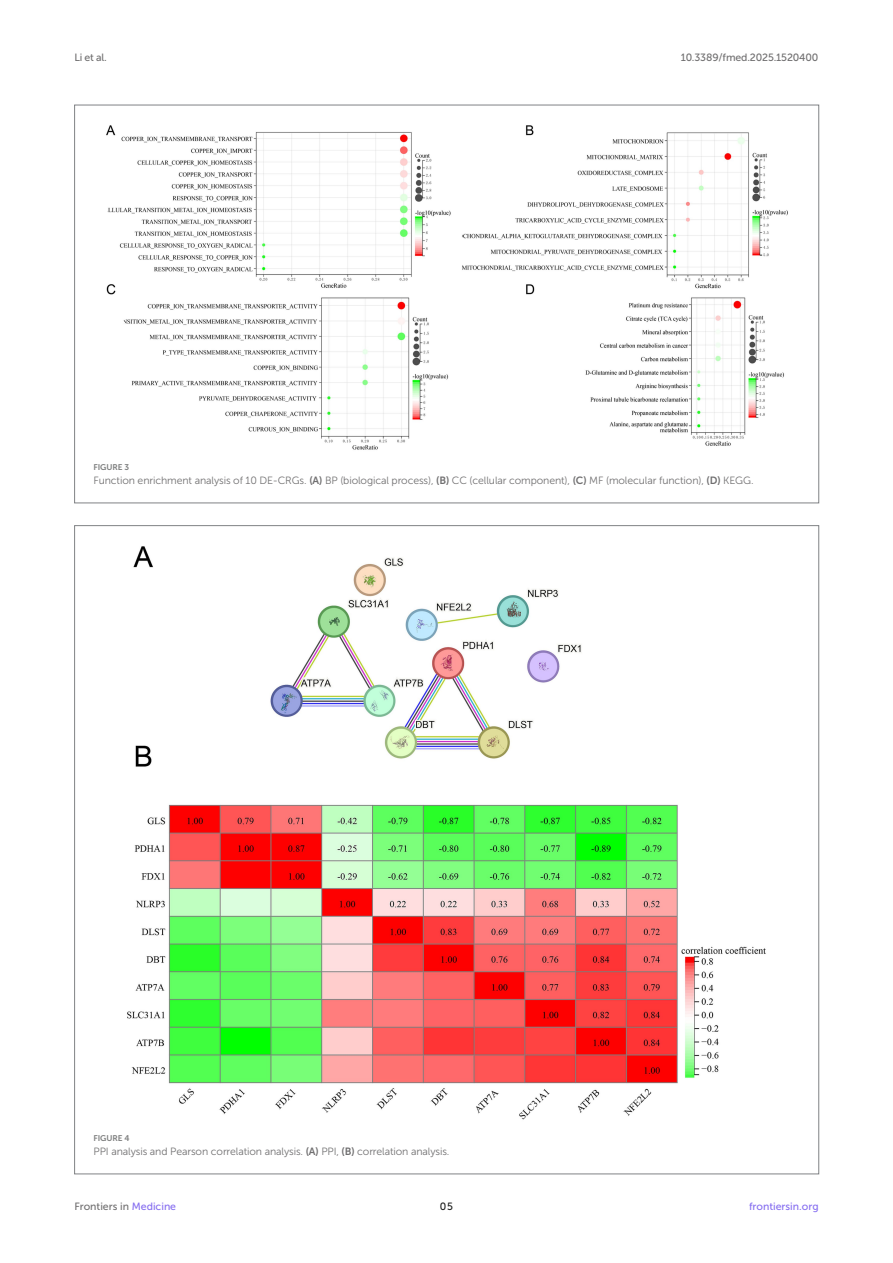
<style>
.page{position:relative;width:893px;height:1263px;background:#fff}
.page>*{position:absolute;margin:0;border:0;box-sizing:border-box;transform-origin:0 0}
.FIG_LEG{font:10.5px "Museo Sans 300";letter-spacing:-.01em;color:#706f70}
.t1{font:10.5px "Museo Sans 500";letter-spacing:-.015em;color:#706f70}
.t2{font:10.5px "Museo Sans 500";color:#856df0}
.t3{font:10.5px "Museo Sans 500";color:#1b1c1b}
.FIG_HD{font:8.25px "Museo Sans 700";letter-spacing:-.01em;color:#7e7f7f}
.s1{font-family:"Museo Sans 700"}
.s2{color:#856df0}
</style>
<div class="page">
<img style="left:106px;top:125px;width:682px;height:325px">
<img style="left:127px;top:546px;width:639px;height:574px">
<p class="t1" style="left:74px;top:51px;width:34px">Li et al.</p>
<p class="t1" style="left:681px;top:51px;width:139px">10.3389/fmed.2025.1520400</p>
<p class="FIG_HD" style="left:94px;top:463px;width:37px">FIGURE 3</p>
<p class="FIG_LEG" style="left:94px;top:475px;width:661px">Function enrichment analysis of 10 DE-CRGs. <span class="s1">(A)</span> BP (biological process), <span class="s1">(B)</span> CC (cellular component), <span class="s1">(C)</span> MF (molecular function), <span class="s1">(D)</span> KEGG.</p>
<p class="FIG_HD" style="left:94px;top:1134px;width:37px">FIGURE 4</p>
<p class="FIG_LEG" style="left:94px;top:1146px;width:357px">PPI analysis and Pearson correlation analysis. <span class="s1">(A)</span> PPI, <span class="s1">(B)</span> correlation analysis.</p>
<p class="t1" style="left:74px;top:1200px;width:103px">Frontiers in <span class="s2">Medicine</span></p>
<p class="t3" style="left:440px;top:1200px;width:14px">05</p>
<p class="t2" style="left:749px;top:1200px;width:71px">frontiersin.org</p>
</div>
